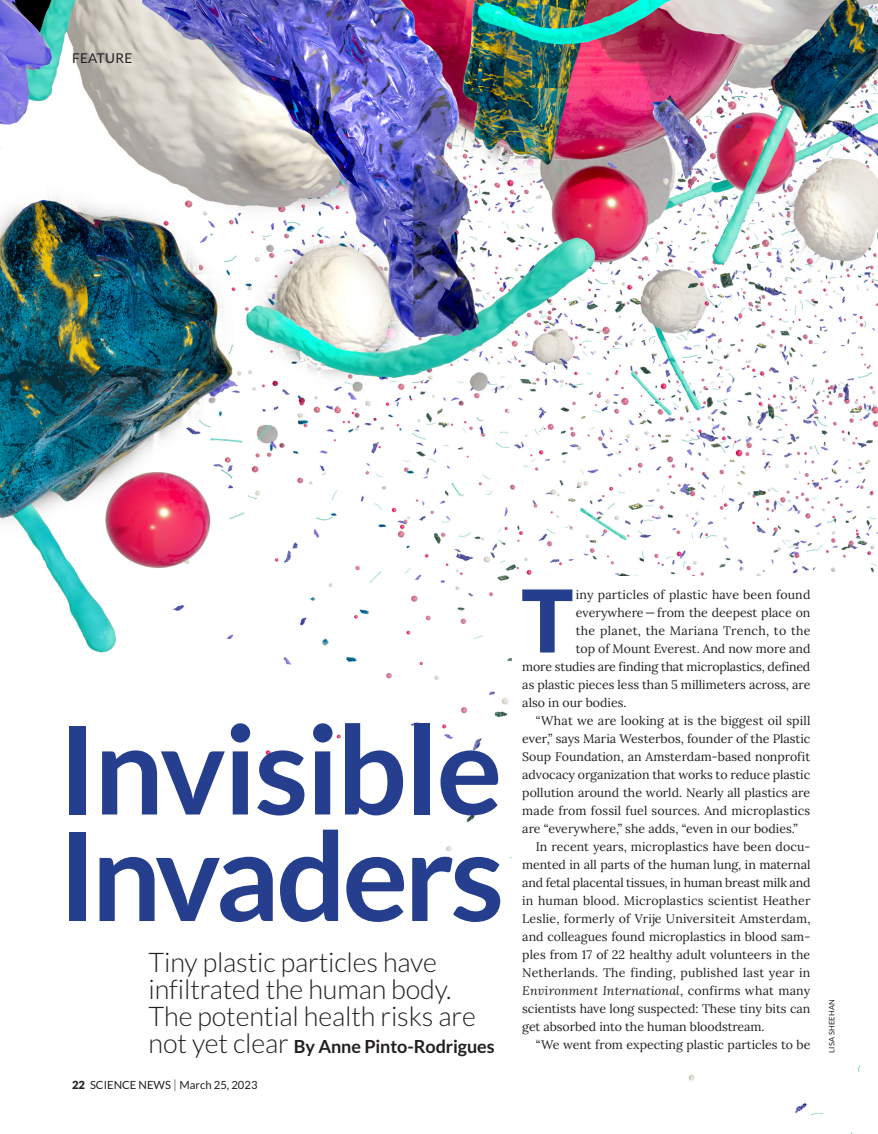
<style>
.page{position:relative;width:878px;height:1134px;background:#fff}
.page>*{position:absolute;margin:0;border:0;box-sizing:border-box;transform-origin:0 0}
.Body___San-serif___n{font:700 123px "Lato";letter-spacing:-.025em;color:#253f8e}
.Feature___Dropcap__1{font:900 86.55px "Lato";color:#253f8e}
.Feature___dek{font:300 27px/27px "Lato";letter-spacing:-.005em;color:#231f20}
.Feature___dek-2{font:700 18px "Lato";letter-spacing:-.005em;color:#231f20}
.page___header{font:13.5px "Lato";letter-spacing:.025em;color:#231f20}
.Body___Serif{font:12.3px/18px "Lora";color:#231f20;text-align:justify}
.Feature___Dropcap__1-2{font:12.3px "Lora";color:#231f20}
.Feature___Dropcap__1-3{font:12.3px "Lora";letter-spacing:.02em;color:#231f20}
.t1{font:11.25px "Lato";color:#231f20}
.credit{font:7.5px "Lato";letter-spacing:.025em;color:#231f20}
.s1{font-weight:300;font-size:27px}
.s2{font-weight:900}
.s3{font-weight:300;font-size:12.75px}
.s4{font-style:italic}
</style>
<div class="page">
<img style="left:0;top:0;width:878px;height:1134px">
<div style="left:512px;top:576px;width:366px;height:486px;background:#fff"></div>
<div style="left:144px;top:943px;width:360px;height:115px;background:#fff"></div>
<p class="page___header" style="left:72px;top:51px;width:62px">FEATURE</p>
<p class="Body___San-serif___n" style="left:58px;top:699px;width:446px">Invisible</p>
<p class="Body___San-serif___n" style="left:58px;top:806px;width:447px">Invaders</p>
<p class="Feature___dek" style="left:148px;top:949px;width:329px">Tiny plastic particles have infiltrated the human body.<br>The potential health risks are</p>
<p class="Feature___dek-2" style="left:148px;top:1036px;width:347px"><span class="s1">not yet clear</span> By Anne Pinto-Rodrigues</p>
<p class="t1" style="left:72px;top:1079px;width:187px"><span class="s2">22</span> SCIENCE NEWS <span class="s3">|</span> March 25, 2023</p>
<p class="Feature___Dropcap__1" style="left:521px;top:570px;width:53px">T</p>
<p class="Feature___Dropcap__1-2" style="left:576px;top:585px;width:236px">iny particles of plastic have been found</p>
<p class="Feature___Dropcap__1-2" style="left:576px;top:603px;width:236px">everywhere—from the deepest place on</p>
<p class="Feature___Dropcap__1-3" style="left:576px;top:621px;width:236px">the planet, the Mariana Trench, to the</p>
<p class="Feature___Dropcap__1-2" style="left:576px;top:639px;width:236px">top of Mount Everest. And now more and</p>
<p class="Feature___Dropcap__1-2" style="left:522px;top:657px;width:289px">more studies are finding that microplastics, defined</p>
<p class="Feature___Dropcap__1-2" style="left:522px;top:675px;width:289px">as plastic pieces less than 5 millimeters across, are</p>
<p class="Feature___Dropcap__1-2" style="left:522px;top:693px;width:106px">also in our bodies.</p>
<p class="Body___Serif" style="left:522px;top:710px;width:290px;text-indent:14px">“What we are looking at is the biggest oil spill ever,” says Maria Westerbos, founder of the Plastic Soup Foundation, an Amsterdam-based nonprofit advocacy organization that works to reduce plastic pollution around the world. Nearly all plastics are made from fossil fuel sources. And microplastics are “everywhere,” she adds, “even in our bodies.”</p>
<p class="Body___Serif" style="left:522px;top:836px;width:290px;text-indent:14px">In recent years, microplastics have been docu&shy;mented in all parts of the human lung, in maternal and fetal placental tissues, in human breast milk and in human blood. Microplastics scientist Heather Leslie, formerly of Vrije Universiteit Amsterdam, and colleagues found microplastics in blood sam&shy;ples from 17 of 22 healthy adult volunteers in the Netherlands. The finding, published last year in <span class="s4">Environment International</span>, confirms what many scientists have long suspected: These tiny bits can get absorbed into the human bloodstream.</p>
<p class="Body___Serif" style="left:536px;top:1034px;width:276px">“We went from expecting plastic particles to be</p>
<p class="credit" style="left:827px;top:1053px;width:55px;rotate:-90deg">LISA SHEEHAN</p>
</div>
